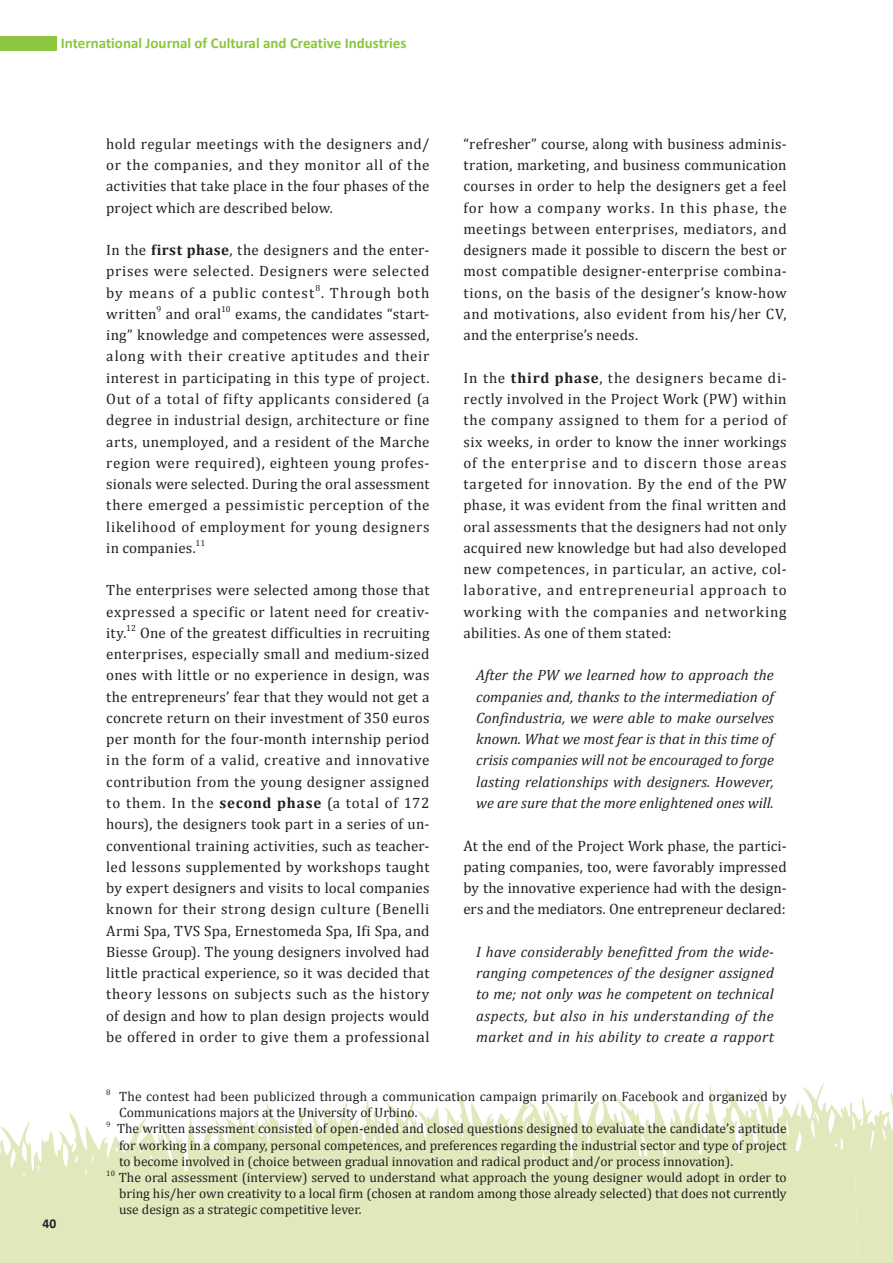
<style>
.page{position:relative;width:893px;height:1263px;background:#fff}
.page>*{position:absolute;margin:0;border:0;box-sizing:border-box;transform-origin:0 0}
.journal{font:15px/21.3px "Cambria";letter-spacing:.025em;color:#231f20;text-align:justify}
.journal_quotation{font:italic 15px/21.3px "Cambria";letter-spacing:.015em;color:#231f20;text-align:justify}
.t1{font:700 15px "Calibri";color:#8bc63e}
.journal-2{font:15px "Cambria";letter-spacing:.065em;color:#231f20}
.footnote{font:13.5px/16.2px "Cambria";color:#231f20;text-align:justify}
.t2{font:700 13.5px "Calibri";color:#231f20}
.journal-3{font:8.7px "Cambria";color:#231f20}
.footnote-2{font:7.8px "Cambria";color:#231f20}
.s1{font-weight:700}
</style>
<div class="page">
<svg style="left:0;top:1083px;width:851px;height:180px;fill:#e0e8bc"></svg>
<svg style="left:851px;top:1092px;width:42px;height:171px;background:#e4ebc6"></svg>
<div style="left:0;top:36px;width:57px;height:15px;background:#8bc63e"></div>
<p class="t1" style="left:61px;top:33px;width:347px">International Journal of Cultural and Creative Industries</p>
<p class="journal" style="left:106px;top:133px;width:325px">hold regular meetings with the designers and/ or the companies, and they monitor all of the activities that take place in the four phases of the project which are described below.</p>
<p class="journal" style="left:106px;top:239px;width:325px">In the <span class="s1">first phase</span>, the designers and the enter&shy;prises were selected. Designers were selected by means of a public contest</p>
<p class="journal-3" style="left:315px;top:282px;width:6px">8</p>
<p class="journal-2" style="left:321px;top:284px;width:110px">. Through both</p>
<p class="journal-3" style="left:156px;top:304px;width:6px">9</p>
<p class="journal" style="left:166px;top:303px;width:57px">and oral</p>
<p class="journal-3" style="left:221px;top:304px;width:11px">10</p>
<p class="journal" style="left:106px;top:303px;width:325px;text-indent:129px">exams, the candidates “start&shy;ing” knowledge and competences were assessed, along with their creative aptitudes and their interest in participating in this type of project.<br>Out of a total of fifty applicants considered (a degree in industrial design, architecture or fine arts, unemployed, and a resident of the Marche region were required), eighteen young profes&shy;sionals were selected. During the oral assessment there emerged a pessimistic perception of the likelihood of employment for young designers in companies.</p>
<p class="journal" style="left:106px;top:303px;width:52px">written</p>
<p class="journal-3" style="left:196px;top:538px;width:11px">11</p>
<p class="journal" style="left:106px;top:579px;width:325px">The enterprises were selected among those that expressed a specific or latent need for creativ&shy;ity.</p>
<p class="journal-3" style="left:126px;top:623px;width:11px">12</p>
<p class="journal" style="left:106px;top:622px;width:325px;text-indent:34px">One of the greatest difficulties in recruiting enterprises, especially small and medium-sized ones with little or no experience in design, was the entrepreneurs’ fear that they would not get a concrete return on their investment of 350 euros per month for the four-month internship period in the form of a valid, creative and innovative contribution from the young designer assigned to them. In the <span class="s1">second phase</span> (a total of 172 hours), the designers took part in a series of un&shy;conventional training activities, such as teacher&shy;led lessons supplemented by workshops taught by expert designers and visits to local companies known for their strong design culture (Benelli Armi Spa, TVS Spa, Ernestomeda Spa, Ifi Spa, and Biesse Group). The young designers involved had little practical experience, so it was decided that theory lessons on subjects such as the history of design and how to plan design projects would be offered in order to give them a professional</p>
<p class="journal" style="left:463px;top:133px;width:325px">“refresher” course, along with business adminis&shy;tration, marketing, and business communication courses in order to help the designers get a feel for how a company works. In this phase, the meetings between enterprises, mediators, and designers made it possible to discern the best or most compatible designer-enterprise combina&shy;tions, on the basis of the designer’s know-how and motivations, also evident from his/her CV, and the enterprise’s needs.</p>
<p class="journal" style="left:463px;top:367px;width:325px">In the <span class="s1">third phase</span>, the designers became di&shy;rectly involved in the Project Work (PW) within the company assigned to them for a period of six weeks, in order to know the inner workings of the enterprise and to discern those areas targeted for innovation. By the end of the PW phase, it was evident from the final written and oral assessments that the designers had not only acquired new knowledge but had also developed new competences, in particular, an active, col&shy;laborative, and entrepreneurial approach to working with the companies and networking abilities. As one of them stated:</p>
<p class="journal_quotation" style="left:476px;top:664px;width:299px">After the PW we learned how to approach the companies and, thanks to the intermediation of Confindustria, we were able to make ourselves known. What we most fear is that in this time of crisis companies will not be encouraged to forge lasting relationships with designers. However, we are sure that the more enlightened ones will.</p>
<p class="journal" style="left:463px;top:835px;width:325px">At the end of the Project Work phase, the partici&shy;pating companies, too, were favorably impressed by the innovative experience had with the design&shy;ers and the mediators. One entrepreneur declared:</p>
<p class="journal_quotation" style="left:476px;top:940px;width:299px">I have considerably benefitted from the wide&shy;ranging competences of the designer assigned to me; not only was he competent on technical aspects, but also in his understanding of the market and in his ability to create a rapport</p>
<p class="t2" style="left:43px;top:1214px;width:15px">40</p>
<p class="footnote-2" style="left:106px;top:1087px;width:6px">8</p>
<p class="footnote" style="left:119px;top:1088px;width:669px">The contest had been publicized through a communication campaign primarily on Facebook and organized by<br>Communications majors at the University of Urbino.</p>
<p class="footnote-2" style="left:106px;top:1120px;width:6px">9</p>
<p class="footnote" style="left:117px;top:1121px;width:671px">The written assessment consisted of open-ended and closed questions designed to evaluate the candidate’s aptitude for working in a company, personal competences, and preferences regarding the industrial sector and type of project to become involved in (choice between gradual innovation and radical product and/or process innovation).</p>
<p class="footnote-2" style="left:106px;top:1168px;width:10px">10</p>
<p class="footnote" style="left:119px;top:1169px;width:669px">The oral assessment (interview) served to understand what approach the young designer would adopt in order to bring his/her own creativity to a local firm (chosen at random among those already selected) that does not currently use design as a strategic competitive lever.</p>
</div>
